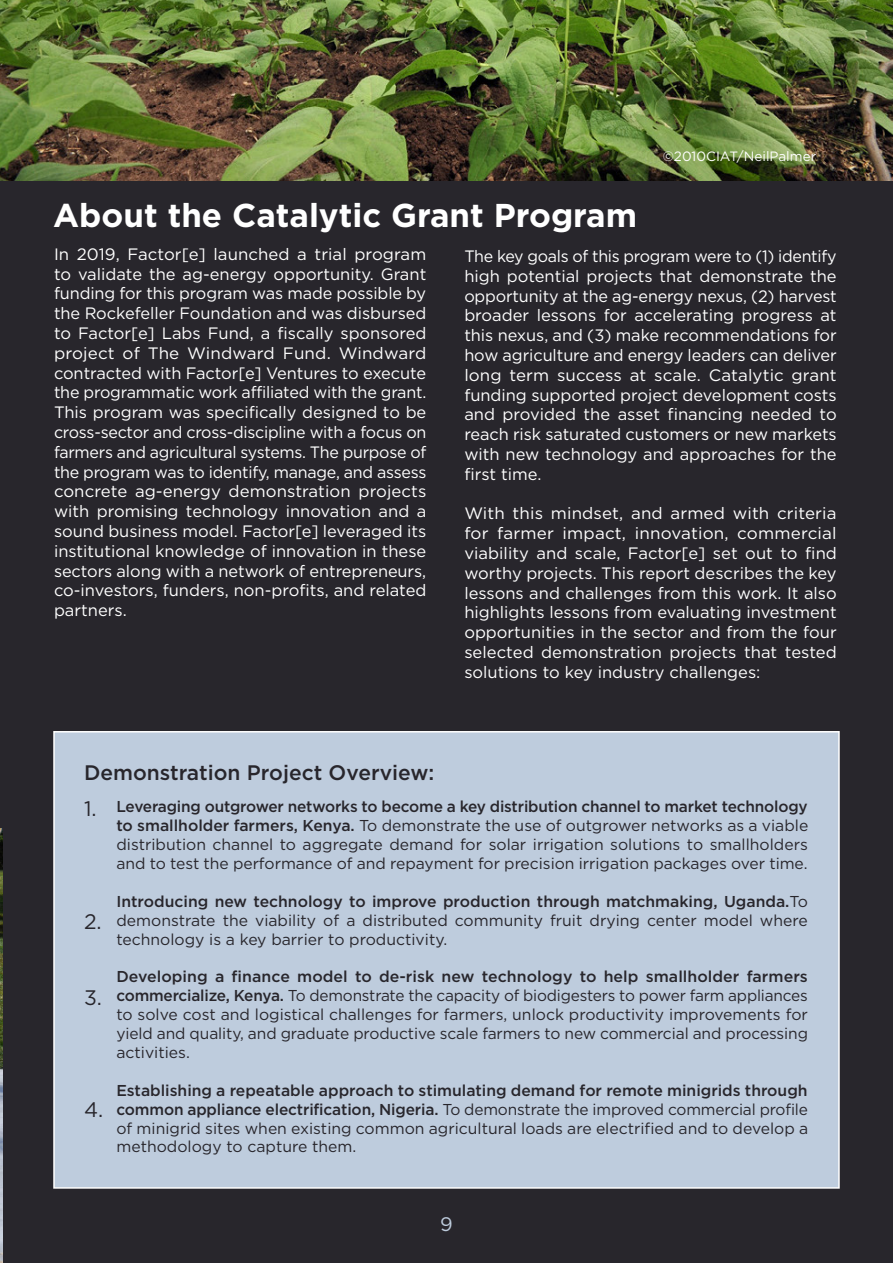
<style>
.page{position:relative;width:893px;height:1263px;background:#28262c}
.page>*{position:absolute;margin:0;border:0;box-sizing:border-box;transform-origin:0 0}
.t1{font:700 33px "Gotham HTF";color:#fff}
.t2{font:500 21px "Gotham HTF";color:#28262c}
.t3{font:21px "Gotham HTF";color:#28262c}
.t4{font:19.5px "Gotham HTF";color:#beccdd}
.t5{font:16.5px/19.8px "Gotham HTF";color:#fff;text-align:justify}
.t6{font:15.75px/18.9px "Gotham HTF";color:#28262c;text-align:justify}
.t7{font:13.5px "Gotham HTF";color:#fff}
.s1{font-weight:500}
</style>
<div class="page">
<div style="left:53px;top:731px;width:787px;height:458px;background:#beccdd;border:2px solid #fff"></div>
<img style="left:0;top:0;width:893px;height:181px">
<img style="left:0;top:829px;width:2px;height:434px">
<h1 class="t1" style="left:53px;top:196px;width:585px">About the Catalytic Grant Program</h1>
<p class="t7" style="left:663px;top:148px;width:155px">©2010CIAT/NeilPalmer</p>
<p class="t5" style="left:54px;top:244px;width:374px">In 2019, Factor[e] launched a trial program to validate the ag-energy opportunity. Grant funding for this program was made possible by the Rockefeller Foundation and was disbursed to Factor[e] Labs Fund, a fiscally sponsored project of The Windward Fund. Windward contracted with Factor[e] Ventures to execute the programmatic work affiliated with the grant.<br>This program was specifically designed to be cross-sector and cross-discipline with a focus on farmers and agricultural systems. The purpose of the program was to identify, manage, and assess concrete ag-energy demonstration projects with promising technology innovation and a sound business model. Factor[e] leveraged its institutional knowledge of innovation in these sectors along with a network of entrepreneurs, co-investors, funders, non-profits, and related partners.</p>
<p class="t5" style="left:464px;top:246px;width:374px">The key goals of this program were to (1) identify high potential projects that demonstrate the opportunity at the ag-energy nexus, (2) harvest broader lessons for accelerating progress at this nexus, and (3) make recommendations for how agriculture and energy leaders can deliver long term success at scale. Catalytic grant funding supported project development costs and provided the asset financing needed to reach risk saturated customers or new markets with new technology and approaches for the first time.</p>
<p class="t5" style="left:464px;top:503px;width:374px">With this mindset, and armed with criteria for farmer impact, innovation, commercial viability and scale, Factor[e] set out to find worthy projects. This report describes the key lessons and challenges from this work. It also highlights lessons from evaluating investment opportunities in the sector and from the four selected demonstration projects that tested solutions to key industry challenges:</p>
<p class="t2" style="left:84px;top:760px;width:352px">Demonstration Project Overview:</p>
<p class="t6" style="left:116px;top:797px;width:693px"><span class="s1">Leveraging outgrower networks to become a key distribution channel to market technology to smallholder farmers, Kenya.</span> To demonstrate the use of outgrower networks as a viable distribution channel to aggregate demand for solar irrigation solutions to smallholders and to test the performance of and repayment for precision irrigation packages over time.</p>
<p class="t6" style="left:116px;top:891px;width:693px"><span class="s1">Introducing new technology to improve production through matchmaking, Uganda.</span>To demonstrate the viability of a distributed community fruit drying center model where technology is a key barrier to productivity.</p>
<p class="t6" style="left:116px;top:967px;width:693px"><span class="s1">Developing a finance model to de-risk new technology to help smallholder farmers commercialize, Kenya.</span> To demonstrate the capacity of biodigesters to power farm appliances to solve cost and logistical challenges for farmers, unlock productivity improvements for yield and quality, and graduate productive scale farmers to new commercial and processing activities.</p>
<p class="t6" style="left:116px;top:1080px;width:693px"><span class="s1">Establishing a repeatable approach to stimulating demand for remote minigrids through common appliance electrification, Nigeria.</span> To demonstrate the improved commercial profile of minigrid sites when existing common agricultural loads are electrified and to develop a methodology to capture them.</p>
<p class="t3" style="left:84px;top:797px;width:14px">1.</p>
<p class="t3" style="left:84px;top:910px;width:19px">2.</p>
<p class="t3" style="left:84px;top:986px;width:20px">3.</p>
<p class="t3" style="left:84px;top:1098px;width:21px">4.</p>
<p class="t4" style="left:440px;top:1213px;width:14px">9</p>
</div>
